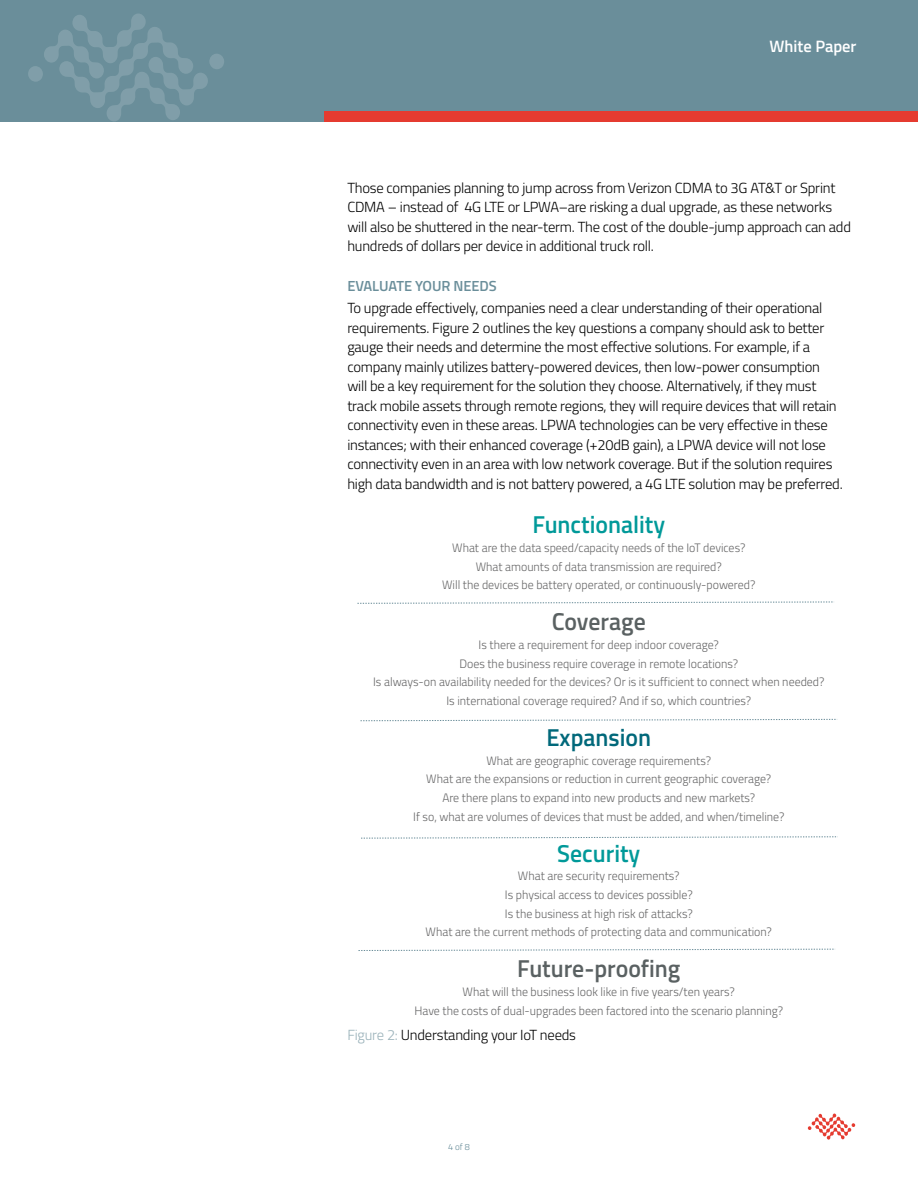
<style>
.page{position:relative;width:918px;height:1188px;background:#fff}
.page>*{position:absolute;margin:0;border:0;box-sizing:border-box;transform-origin:0 0}
.t1{font:600 24.45px "Titillium Web";color:#5a6162}
.t2{font:600 24.45px "Titillium Web";color:#099}
.t3{font:600 24.45px "Titillium Web";color:#00687a}
.t4{font:600 16.5px "Titillium Web";color:#fff}
.t5{font:300 14.7px/19.5px "Titillium Web";letter-spacing:-.015em;color:#000}
.t6{font:600 14.7px "Titillium Web";letter-spacing:-.005em;color:#6a8e9a}
.t7{font:300 12.3px/18.8px "Titillium Web";color:#666667;text-align:center}
.t8{font:300 9px "Titillium Web";color:#6a8e9a}
.s1{color:#99b1b9}
</style>
<div class="page">
<div style="left:0;top:0;width:918px;height:122px;background:#6a8e9a"></div>
<div style="left:324px;top:111px;width:594px;height:11px;background:#e53b30"></div>
<svg style="left:28px;top:14px;width:196px;height:107px"></svg>
<svg style="left:357px;top:602px;width:476px;height:2px"></svg>
<svg style="left:360px;top:719px;width:477px;height:2px"></svg>
<svg style="left:361px;top:836px;width:477px;height:2px"></svg>
<svg style="left:358px;top:949px;width:477px;height:2px"></svg>
<svg style="left:808px;top:1113px;width:47px;height:27px"></svg>
<p class="t4" style="left:769px;top:33px;width:89px">White Paper</p>
<p class="t5" style="left:347px;top:177px;width:505px">Those companies planning to jump across from Verizon CDMA to 3G AT&amp;T or Sprint CDMA – instead of 4G LTE or LPWA–are risking a dual upgrade, as these networks will also be shuttered in the near-term. The cost of the double-jump approach can add hundreds of dollars per device in additional truck roll.</p>
<p class="t6" style="left:347px;top:275px;width:151px">EVALUATE YOUR NEEDS</p>
<p class="t5" style="left:347px;top:298px;width:497px">To upgrade effectively, companies need a clear understanding of their operational requirements. Figure 2 outlines the key questions a company should ask to better gauge their needs and determine the most effective solutions. For example, if a company mainly utilizes battery-powered devices, then low-power consumption will be a key requirement for the solution they choose. Alternatively, if they must track mobile assets through remote regions, they will require devices that will retain connectivity even in these areas. LPWA technologies can be very effective in these instances; with their enhanced coverage (+20dB gain), a LPWA device will not lose connectivity even in an area with low network coverage. But if the solution requires high data bandwidth and is not battery powered, a 4G LTE solution may be preferred.</p>
<h1 class="t2" style="left:532px;top:506px;width:134px">Functionality</h1>
<p class="t7" style="left:442px;top:538px;width:315px">What are the data speed/capacity needs of the IoT devices?<br>What amounts of data transmission are required?<br>Will the devices be battery operated, or continuously-powered?</p>
<h1 class="t1" style="left:552px;top:603px;width:96px">Coverage</h1>
<p class="t7" style="left:373px;top:635px;width:453px">Is there a requirement for deep indoor coverage?<br>Does the business require coverage in remote locations?<br>Is always-on availability needed for the devices? Or is it sufficient to connect when needed?<br>Is international coverage required? And if so, which countries?</p>
<h1 class="t3" style="left:546px;top:719px;width:106px">Expansion</h1>
<p class="t7" style="left:413px;top:750px;width:373px">What are geographic coverage requirements?<br>What are the expansions or reduction in current geographic coverage?<br>Are there plans to expand into new products and new markets?<br>If so, what are volumes of devices that must be added, and when/timeline?</p>
<h1 class="t2" style="left:557px;top:835px;width:85px">Security</h1>
<p class="t7" style="left:426px;top:866px;width:348px">What are security requirements?<br>Is physical access to devices possible?<br>Is the business at high risk of attacks?<br>What are the current methods of protecting data and communication?</p>
<h1 class="t1" style="left:517px;top:950px;width:165px">Future-proofing</h1>
<p class="t7" style="left:414px;top:982px;width:370px">What will the business look like in five years/ten years?<br>Have the costs of dual-upgrades been factored into the scenario planning?</p>
<p class="t5" style="left:347px;top:1024px;width:230px"><span class="s1">Figure 2:</span> Understanding your IoT needs</p>
<p class="t8" style="left:448px;top:1140px;width:23px">4 of 8</p>
</div>
